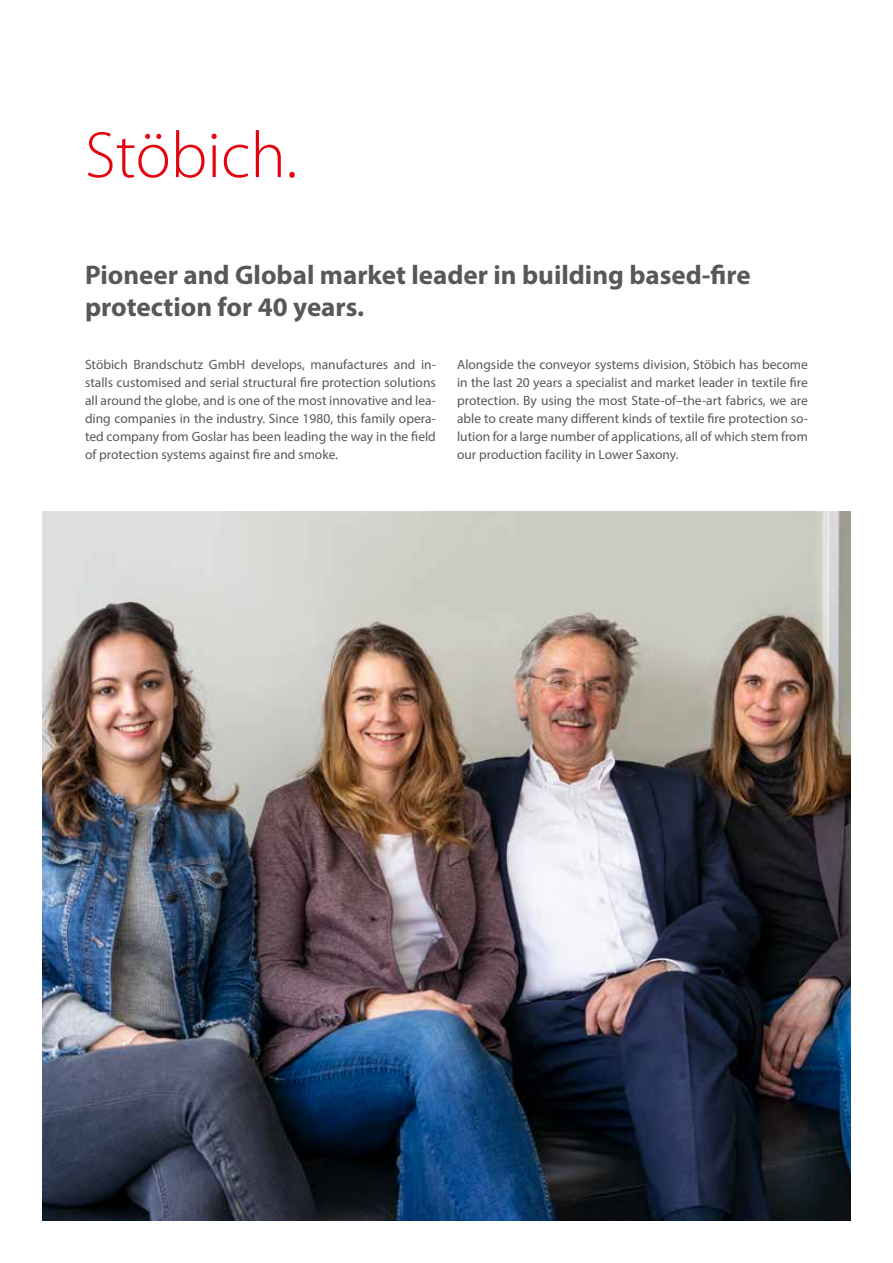
<style>
.page{position:relative;width:893px;height:1263px;background:#fff}
.page>*{position:absolute;margin:0;border:0;box-sizing:border-box;transform-origin:0 0}
.t1{font:300 66px "Myriad Pro";color:#e7000d}
.t2{font:700 27px/32.4px "Myriad Pro";color:#585957}
.t3{font:13.5px/18px "Myriad Pro";color:#585957;text-align:justify}
</style>
<div class="page">
<img style="left:43px;top:511px;width:807px;height:709px">
<h1 class="t1" style="left:85px;top:119px;width:214px">Stöbich.</h1>
<h2 class="t2" style="left:85px;top:258px;width:667px">Pioneer and Global market leader in building based-fire protection for 40 years.</h2>
<p class="t3" style="left:85px;top:356px;width:352px">Stöbich Brandschutz GmbH develops, manufactures and in&shy;stalls customised and serial structural fire protection solutions all around the globe, and is one of the most innovative and lea&shy;ding companies in the industry. Since 1980, this family opera&shy;ted company from Goslar has been leading the way in the field of protection systems against fire and smoke.</p>
<p class="t3" style="left:457px;top:356px;width:352px">Alongside the conveyor systems division, Stöbich has become in the last 20 years a specialist and market leader in textile fire protection. By using the most State-of–the-art fabrics, we are able to create many different kinds of textile fire protection so&shy;lution for a large number of applications, all of which stem from our production facility in Lower Saxony.</p>
</div>
